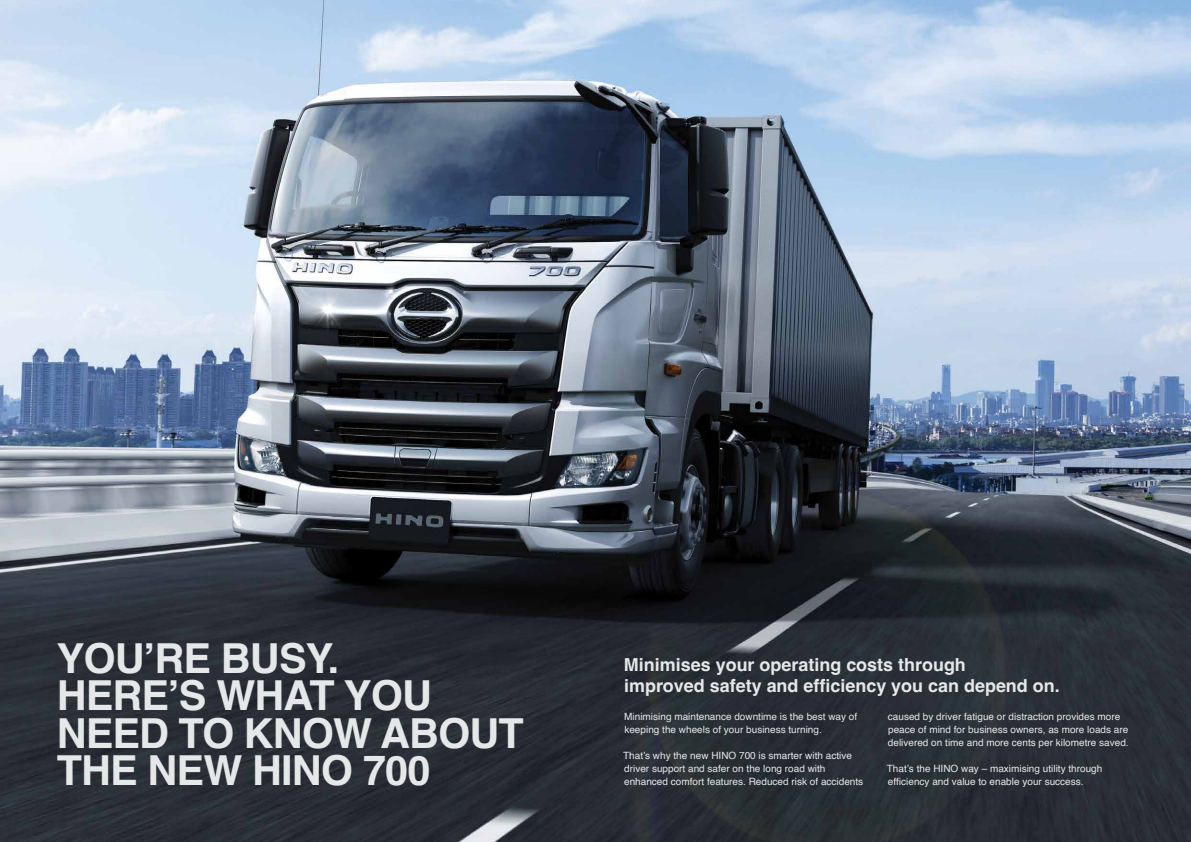
<style>
.page{position:relative;width:1191px;height:842px;background:#fff}
.page>*{position:absolute;margin:0;border:0;box-sizing:border-box;transform-origin:0 0}
.t1{font:700 41.3px/37.6px "Helvetica";letter-spacing:-.02em;color:#e6e7e8}
.t2{font:700 17.9px/20.9px "Helvetica";color:#e6e7e8}
.t3{font:10px/13px "Helvetica";color:#e6e7e8}
</style>
<div class="page">
<img style="left:0;top:0;width:1191px;height:842px">
<h1 class="t1" style="left:57px;top:644px;width:468px">YOU’RE BUSY.<br>HERE’S WHAT YOU<br>NEED TO KNOW ABOUT<br>THE NEW HINO 700</h1>
<h2 class="t2" style="left:624px;top:656px;width:437px">Minimises your operating costs through<br>improved safety and efficiency you can depend on.</h2>
<p class="t3" style="left:624px;top:711px;width:234px">Minimising maintenance downtime is the best way of keeping the wheels of your business turning.</p>
<p class="t3" style="left:623px;top:750px;width:242px">That’s why the new HINO 700 is smarter with active driver support and safer on the long road with enhanced comfort features. Reduced risk of accidents</p>
<p class="t3" style="left:888px;top:711px;width:242px">caused by driver fatigue or distraction provides more peace of mind for business owners, as more loads are delivered on time and more cents per kilometre saved.</p>
<p class="t3" style="left:887px;top:763px;width:217px">That’s the HINO way – maximising utility through efficiency and value to enable your success.</p>
</div>
